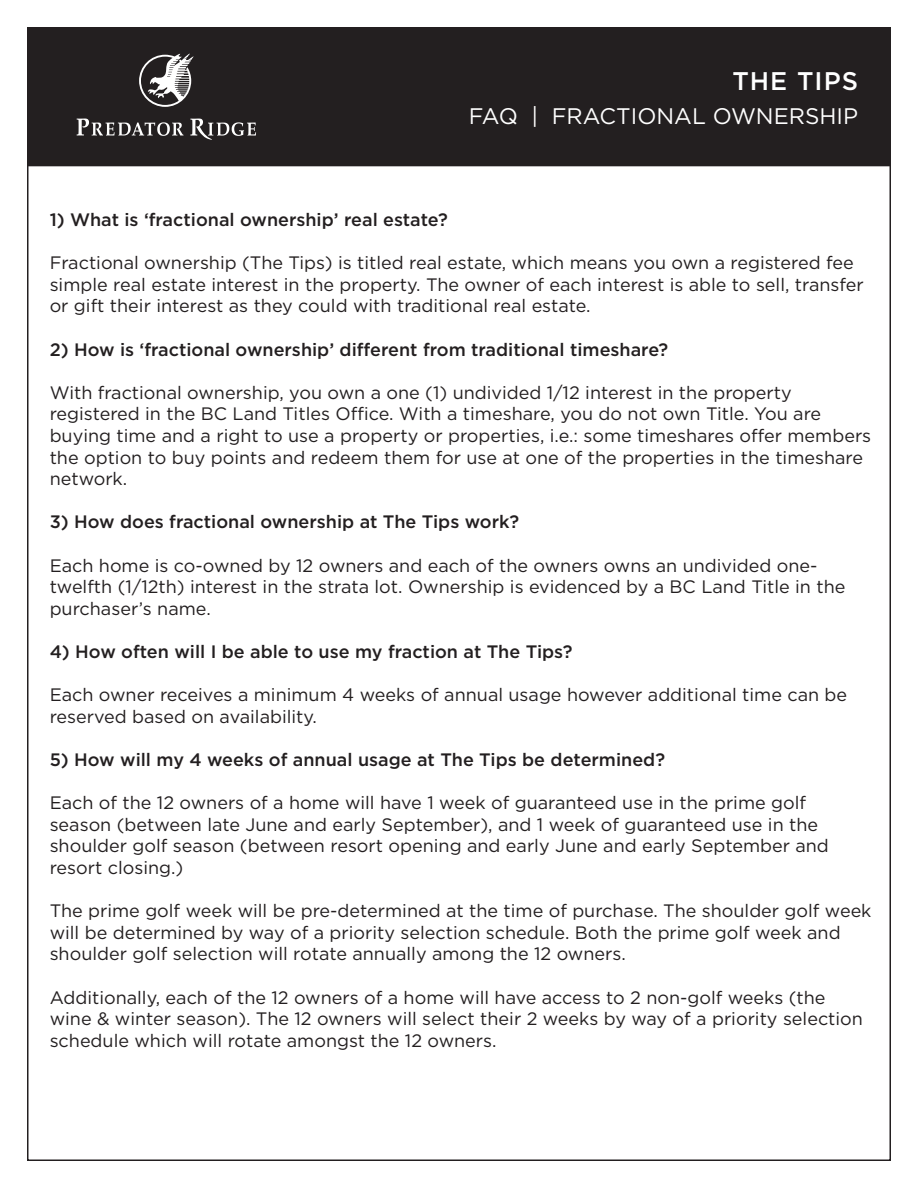
<style>
.page{position:relative;width:918px;height:1188px;background:#fff}
.page>*{position:absolute;margin:0;border:0;box-sizing:border-box;transform-origin:0 0}
.t1{font:500 25.5px "Gotham";letter-spacing:.04em;color:#fff}
.t2{font:22.5px "Gotham";color:#fff}
.t3{font:18px/21.6px "Gotham";color:#231f20}
.t4{font:500 18px "Gotham";color:#231f20}
</style>
<div class="page">
<div style="left:28px;top:28px;width:862px;height:138px;background:#231f20"></div>
<div style="left:27px;top:27px;width:864px;height:139px;border:2px solid #231f20"></div>
<svg style="left:77px;top:119px;width:106px;height:17px"></svg>
<svg style="left:190px;top:119px;width:66px;height:21px"></svg>
<svg style="left:139px;top:54px;width:55px;height:53px"></svg>
<h1 class="t1" style="left:732px;top:64px;width:127px">THE TIPS</h1>
<p class="t2" style="left:469px;top:101px;width:391px">FAQ | FRACTIONAL OWNERSHIP</p>
<p class="t4" style="left:50px;top:208px;width:400px">1) What is ‘fractional ownership’ real estate?</p>
<p class="t3" style="left:50px;top:252px;width:816px">Fractional ownership (The Tips) is titled real estate, which means you own a registered fee simple real estate interest in the property. The owner of each interest is able to sell, transfer or gift their interest as they could with traditional real estate.</p>
<p class="t4" style="left:50px;top:338px;width:620px">2) How is ‘fractional ownership’ different from traditional timeshare?</p>
<p class="t3" style="left:50px;top:381px;width:823px">With fractional ownership, you own a one (1) undivided 1/12 interest in the property registered in the BC Land Titles Office. With a timeshare, you do not own Title. You are buying time and a right to use a property or properties, i.e.: some timeshares offer members the option to buy points and redeem them for use at one of the properties in the timeshare network.</p>
<p class="t4" style="left:50px;top:510px;width:471px">3) How does fractional ownership at The Tips work?</p>
<p class="t3" style="left:50px;top:554px;width:797px">Each home is co-owned by 12 owners and each of the owners owns an undivided one&shy;twelfth (1/12th) interest in the strata lot. Ownership is evidenced by a BC Land Title in the purchaser’s name.</p>
<p class="t4" style="left:50px;top:640px;width:524px">4) How often will I be able to use my fraction at The Tips?</p>
<p class="t3" style="left:50px;top:684px;width:799px">Each owner receives a minimum 4 weeks of annual usage however additional time can be reserved based on availability.</p>
<p class="t4" style="left:50px;top:748px;width:617px">5) How will my 4 weeks of annual usage at The Tips be determined?</p>
<p class="t3" style="left:50px;top:792px;width:781px">Each of the 12 owners of a home will have 1 week of guaranteed use in the prime golf season (between late June and early September), and 1 week of guaranteed use in the shoulder golf season (between resort opening and early June and early September and resort closing.)</p>
<p class="t3" style="left:50px;top:900px;width:823px">The prime golf week will be pre-determined at the time of purchase. The shoulder golf week will be determined by way of a priority selection schedule. Both the prime golf week and shoulder golf selection will rotate annually among the 12 owners.</p>
<p class="t3" style="left:50px;top:986px;width:815px">Additionally, each of the 12 owners of a home will have access to 2 non-golf weeks (the wine &amp; winter season). The 12 owners will select their 2 weeks by way of a priority selection schedule which will rotate amongst the 12 owners.</p>
</div>
